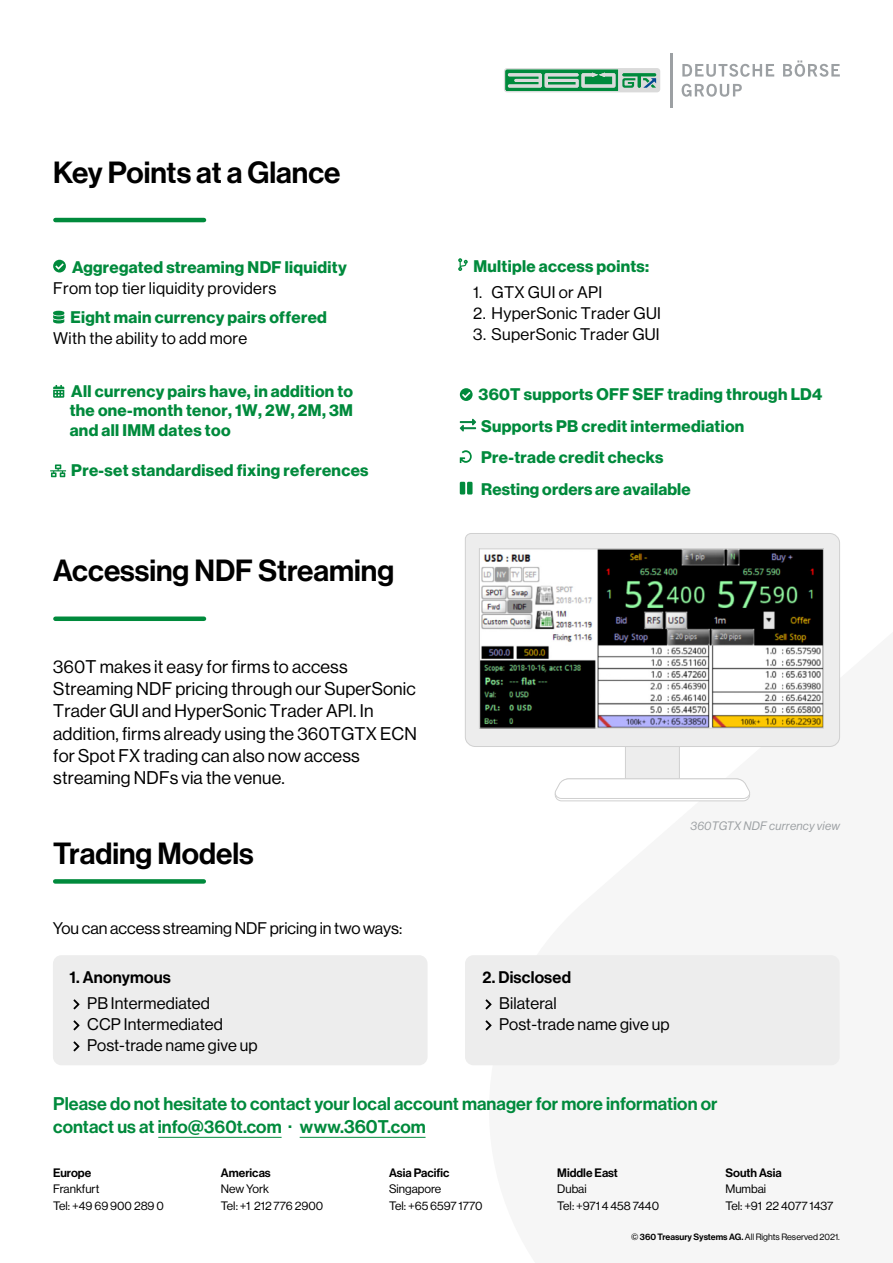
<style>
.page{position:relative;width:893px;height:1263px;background:#fff}
.page>*{position:absolute;margin:0;border:0;box-sizing:border-box;transform-origin:0 0}
.t1{font:30px "N Haas Grotesk DS Pro 65 Md";color:#000}
.t2{font:18px/22.4px "N Haas Grotesk DS Pro 55 Rg";letter-spacing:.01em;color:#000}
.t3{font:18px/22.5px "N Haas Grotesk DS Pro 65 Md";letter-spacing:.005em;color:#008a3c}
.t4{font:16.5px/31.7px "N Haas Grotesk DS Pro 75 Bd";letter-spacing:.02em;color:#008a3c;text-align:justify}
.t5{font:16.5px/21px "N Haas Grotesk DS Pro 55 Rg";letter-spacing:.01em;color:#000}
.t6{font:16.5px "N Haas Grotesk DS Pro 65 Md";letter-spacing:.01em;color:#000}
.t7{font:12px/16.5px "N Haas Grotesk DS Pro 55 Rg";color:#000}
.t8{font:12px "N Haas Grotesk DS Pro 65 Md";color:#000}
.t9{font:12px "N Haas Grotesk DS Pro 56 It";letter-spacing:.02em;color:#9ca0a3}
.t10{font:9px "N Haas Grotesk DS Pro 55 Rg";color:#000}
.s1{font-size:18.75px}
.s2{font-family:"N Haas Grotesk DS Pro 65 Md"}
</style>
<div class="page">
<svg style="left:53px;top:260px;width:13px;height:12px"></svg>
<svg style="left:53px;top:311px;width:11px;height:12px"></svg>
<svg style="left:53px;top:385px;width:11px;height:13px"></svg>
<svg style="left:50px;top:464px;width:16px;height:13px"></svg>
<svg style="left:458px;top:258px;width:10px;height:13px"></svg>
<svg style="left:460px;top:388px;width:13px;height:13px"></svg>
<svg style="left:460px;top:418px;width:16px;height:14px"></svg>
<svg style="left:460px;top:450px;width:12px;height:13px"></svg>
<svg style="left:460px;top:482px;width:12px;height:12px"></svg>
<hr style="left:55px;top:218px;width:149px;height:4px;background:#008a3c">
<hr style="left:158px;top:1137px;width:124px;height:1px;background:#008a3c">
<hr style="left:300px;top:1137px;width:126px;height:1px;background:#008a3c">
<div style="left:625px;top:746px;width:55px;height:37px;background:#ededed;border:1px solid #d0d0d0"></div>
<svg style="left:554px;top:778px;width:197px;height:23px"></svg>
<svg style="left:465px;top:533px;width:375px;height:214px;background:#eaeaea"></svg>
<img style="left:481px;top:550px;width:341px;height:176px">
<div style="left:479px;top:548px;width:345px;height:180px;border:1px solid #d0d0d0"></div>
<div style="left:55px;top:616px;width:149px;height:5px;background:#008a3c"></div>
<div style="left:53px;top:955px;width:375px;height:110px;background:#ededed;border-radius:9px"></div>
<svg style="left:73px;top:999px;width:7px;height:10px"></svg>
<svg style="left:73px;top:1020px;width:7px;height:10px"></svg>
<svg style="left:73px;top:1041px;width:7px;height:10px"></svg>
<div style="left:465px;top:955px;width:375px;height:110px;background:#ededed;border-radius:9px"></div>
<svg style="left:485px;top:999px;width:7px;height:10px"></svg>
<svg style="left:485px;top:1020px;width:7px;height:10px"></svg>
<div style="left:55px;top:879px;width:149px;height:5px;background:#008a3c"></div>
<svg style="left:504px;top:68px;width:156px;height:24px;background:#74b591"></svg>
<svg style="left:682px;top:84px;width:60px;height:13px"></svg>
<svg style="left:682px;top:64px;width:92px;height:13px"></svg>
<svg style="left:783px;top:60px;width:57px;height:17px"></svg>
<hr style="left:670px;top:53px;width:3px;height:54px;background:#9ca0a3">
<h1 class="t1" style="left:53px;top:155px;width:289px">Key Points at a Glance</h1>
<p class="t4" style="left:72px;top:251px;width:276px">Aggregated streaming NDF liquidity</p>
<p class="t5" style="left:53px;top:277px;width:225px">From top tier liquidity providers</p>
<p class="t4" style="left:70px;top:302px;width:258px">Eight main currency pairs offered</p>
<p class="t5" style="left:53px;top:328px;width:196px">With the ability to add more</p>
<p class="t4" style="left:70px;top:381px;width:285px;line-height:19.8px">All currency pairs have, in addition to the one-month tenor, 1W, 2W, 2M, 3M and all IMM dates too</p>
<p class="t4" style="left:71px;top:454px;width:299px">Pre-set standardised fixing references</p>
<h1 class="t1" style="left:53px;top:553px;width:343px">Accessing NDF Streaming</h1>
<p class="t2" style="left:53px;top:655px;width:365px">360T makes it easy for firms to access Streaming NDF pricing through our SuperSonic Trader GUI and HyperSonic Trader API. In addition, firms already using the 360TGTX ECN for Spot FX trading can also now access streaming NDFs via the venue.</p>
<h1 class="t1" style="left:53px;top:836px;width:202px">Trading Models</h1>
<p class="t4" style="left:473px;top:250px;width:177px">Multiple access points:</p>
<p class="t5" style="left:473px;top:282px;width:130px">1. GTX GUI or API</p>
<p class="t5" style="left:473px;top:303px;width:189px">2. HyperSonic Trader GUI</p>
<p class="t5" style="left:473px;top:324px;width:188px">3. SuperSonic Trader GUI</p>
<p class="t4" style="left:478px;top:378px;width:346px;text-align:left">360T supports OFF SEF trading through LD4<br>Supports PB credit intermediation<br>Pre-trade credit checks<br>Resting orders are available</p>
<p class="t9" style="left:690px;top:819px;width:151px">360TGTX NDF currency view</p>
<p class="t5" style="left:53px;top:918px;width:351px">You can access streaming NDF pricing in two ways:</p>
<p class="t6" style="left:70px;top:968px;width:103px">1. Anonymous</p>
<p class="t5" style="left:87px;top:993px;width:172px">PB Intermediated<br>CCP Intermediated<br>Post-trade name give up</p>
<p class="t5" style="left:499px;top:993px;width:172px">Bilateral<br>Post-trade name give up</p>
<p class="t6" style="left:483px;top:968px;width:90px">2. Disclosed</p>
<p class="t3" style="left:53px;top:1093px;width:666px">Please do not hesitate to contact your local account manager for more information or contact us at info@360t.com . www.<span class="s1">360</span>T.com</p>
<p class="t8" style="left:53px;top:1166px;width:40px">Europe</p>
<p class="t7" style="left:53px;top:1181px;width:112px">Frankfurt<br>Tel: +49 69 900 289 0</p>
<p class="t8" style="left:221px;top:1166px;width:51px">Americas</p>
<p class="t7" style="left:221px;top:1181px;width:104px">New York<br>Tel: +1 212 776 2900</p>
<p class="t8" style="left:389px;top:1166px;width:62px">Asia Pacific</p>
<p class="t7" style="left:389px;top:1181px;width:95px">Singapore<br>Tel: +65 6597 1770</p>
<p class="t8" style="left:557px;top:1166px;width:62px">Middle East</p>
<p class="t7" style="left:557px;top:1181px;width:103px">Dubai<br>Tel: +971 4 458 7440</p>
<p class="t8" style="left:725px;top:1166px;width:58px">South Asia</p>
<p class="t7" style="left:725px;top:1181px;width:109px">Mumbai<br>Tel: +91 22 4077 1437</p>
<p class="t10" style="left:631px;top:1232px;width:210px">© <span class="s2">360 Treasury Systems AG.</span> All Rights Reserved 2021.</p>
</div>
